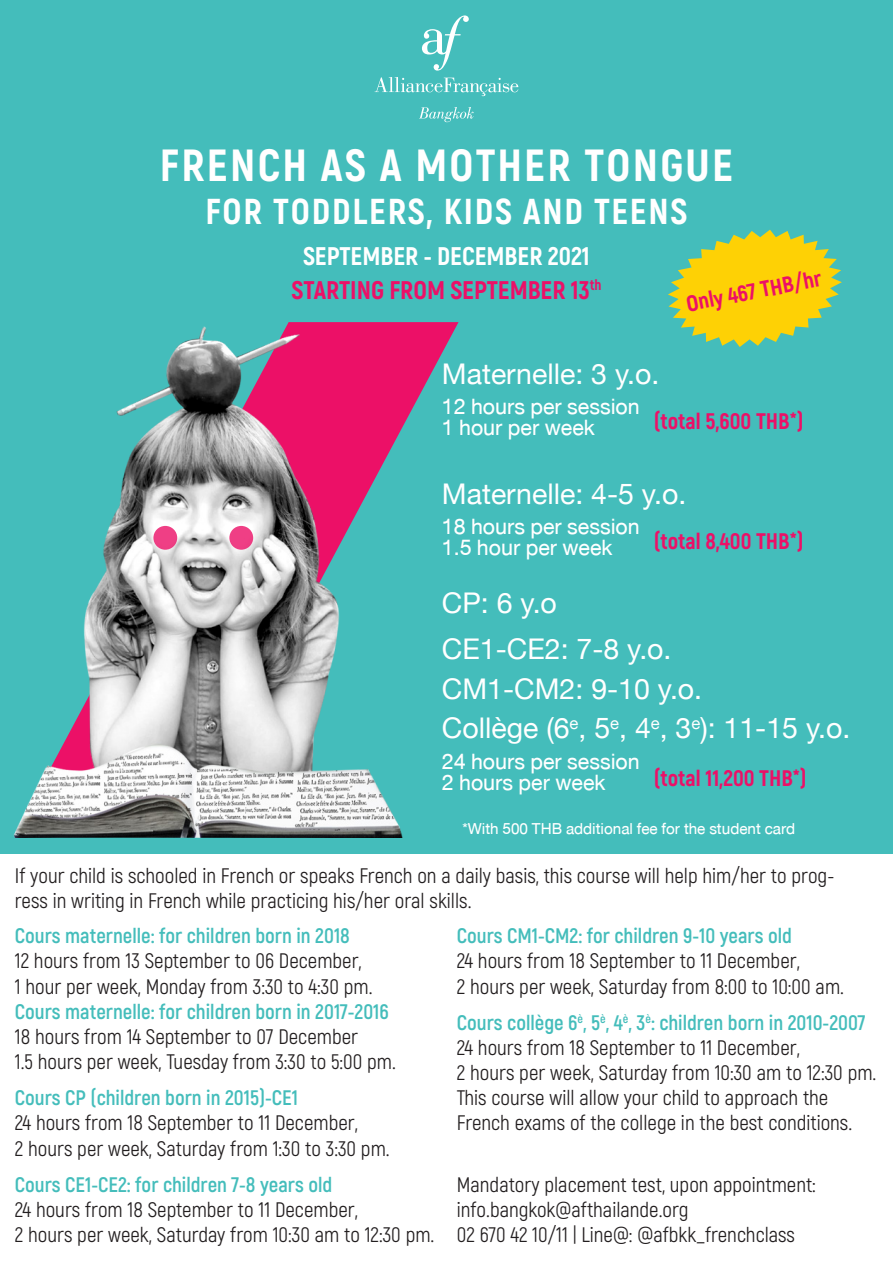
<style>
.page{position:relative;width:893px;height:1263px;background:#fff}
.page>*{position:absolute;margin:0;border:0;box-sizing:border-box;transform-origin:0 0}
.t1{font:800 45px "Akrobat";letter-spacing:.05em;color:#fff}
.t2{font:800 36px "Akrobat";letter-spacing:.05em;color:#fff}
.t3{font:31.5px "DB Helvethaica X";color:#fff}
.t4{font:28.5px "Helvetica Neue";color:#fff}
.t5{font:800 25.5px "Akrobat";color:#ec1067}
.t6{font:800 25.5px "Akrobat";color:#fff}
.t7{font:800 22.5px "Akrobat";color:#ec1067}
.t8{font:22.5px "DB Helvethaica X";color:#fff}
.t9{font:21px/25.2px "Akrobat";color:#231f20}
.t10{font:700 21px "Akrobat";color:#44bdbb}
</style>
<div class="page">
<div style="left:0;top:0;width:893px;height:854px;background:#44bdbb"></div>
<svg style="left:419px;top:107px;width:55px;height:15px"></svg>
<svg style="left:375px;top:77px;width:143px;height:19px"></svg>
<svg style="left:422px;top:15px;width:47px;height:56px"></svg>
<svg style="left:668px;top:230px;width:174px;height:117px"></svg>
<img style="left:13px;top:322px;width:425px;height:516px">
<div style="left:153px;top:526px;width:24px;height:24px;background:#ef3f85;border-radius:50%"></div>
<div style="left:229px;top:526px;width:24px;height:24px;background:#ef3f85;border-radius:50%"></div>
<p class="t1" style="left:160px;top:137px;width:575px">FRENCH AS A MOTHER TONGUE</p>
<p class="t2" style="left:205px;top:188px;width:484px">FOR TODDLERS, KIDS AND TEENS</p>
<p class="t6" style="left:303px;top:240px;width:288px">SEPTEMBER - DECEMBER 2021</p>
<p class="t5" style="left:291px;top:274px;width:312px">STARTING FROM SEPTEMBER 13<sup>th</sup></p>
<p class="t4" style="left:442px;top:356px;width:219px">Maternelle: 3 y.o.</p>
<p class="t7" style="left:684px;top:290px;width:139px;rotate:-11deg">Only 467 THB/hr</p>
<p class="t3" style="left:442px;top:389px;width:199px">12 hours per session</p>
<p class="t3" style="left:442px;top:410px;width:154px">1 hour per week</p>
<p class="t7" style="left:654px;top:407px;width:151px">(total 5,600 THB*)</p>
<p class="t4" style="left:442px;top:476px;width:246px">Maternelle: 4-5 y.o.</p>
<p class="t7" style="left:654px;top:527px;width:151px">(total 8,400 THB*)</p>
<p class="t3" style="left:442px;top:509px;width:199px">18 hours per session</p>
<p class="t3" style="left:442px;top:530px;width:172px">1.5 hour per week</p>
<p class="t4" style="left:442px;top:586px;width:117px">CP: 6 y.o</p>
<p class="t4" style="left:442px;top:632px;width:231px">CE1-CE2: 7-8 y.o.</p>
<p class="t4" style="left:442px;top:672px;width:262px">CM1-CM2: 9-10 y.o.</p>
<p class="t4" style="left:442px;top:711px;width:410px">Collège (6<sup>e</sup>, 5<sup>e</sup>, 4<sup>e</sup>, 3<sup>e</sup>): 11-15 y.o.</p>
<p class="t7" style="left:654px;top:763px;width:154px">(total 11,200 THB*)</p>
<p class="t3" style="left:442px;top:744px;width:199px">24 hours per session</p>
<p class="t3" style="left:442px;top:765px;width:165px">2 hours per week</p>
<p class="t8" style="left:462px;top:816px;width:334px">*With 500 THB additional fee for the student card</p>
<p class="t9" style="left:15px;top:863px;width:821px">If your child is schooled in French or speaks French on a daily basis, this course will help him/her to prog&shy;ress in writing in French while practicing his/her oral skills.</p>
<p class="t10" style="left:15px;top:923px;width:337px">Cours maternelle: for children born in 2018</p>
<p class="t9" style="left:15px;top:948px;width:359px">12 hours from 13 September to 06 December,<br>1 hour per week, Monday from 3:30 to 4:30 pm.</p>
<p class="t10" style="left:15px;top:998px;width:376px">Cours maternelle: for children born in 2017-2016</p>
<p class="t9" style="left:15px;top:1024px;width:345px">18 hours from 14 September to 07 December</p>
<p class="t9" style="left:15px;top:1049px;width:383px">1.5 hours per week, Tuesday from 3:30 to 5:00 pm.</p>
<p class="t10" style="left:15px;top:1085px;width:285px">Cours CP (children born in 2015)-CE1</p>
<p class="t9" style="left:15px;top:1110px;width:344px">24 hours from 18 September to 11 December,</p>
<p class="t9" style="left:15px;top:1135px;width:376px">2 hours per week, Saturday from 1:30 to 3:30 pm.</p>
<p class="t10" style="left:15px;top:1171px;width:319px">Cours CE1-CE2: for children 7-8 years old</p>
<p class="t9" style="left:15px;top:1197px;width:344px">24 hours from 18 September to 11 December,</p>
<p class="t9" style="left:15px;top:1222px;width:421px">2 hours per week, Saturday from 10:30 am to 12:30 pm.</p>
<p class="t10" style="left:457px;top:923px;width:337px">Cours CM1-CM2: for children 9-10 years old</p>
<p class="t9" style="left:457px;top:948px;width:344px">24 hours from 18 September to 11 December,</p>
<p class="t9" style="left:457px;top:973px;width:389px">2 hours per week, Saturday from 8:00 to 10:00 am.</p>
<p class="t10" style="left:457px;top:1009px;width:410px">Cours collège 6<sup>è</sup>, 5<sup>è</sup>, 4<sup>è</sup>, 3<sup>è</sup>: children born in 2010-2007</p>
<p class="t9" style="left:457px;top:1035px;width:344px">24 hours from 18 September to 11 December,</p>
<p class="t9" style="left:457px;top:1060px;width:421px">2 hours per week, Saturday from 10:30 am to 12:30 pm.</p>
<p class="t9" style="left:457px;top:1085px;width:397px">This course will allow your child to approach the<br>French exams of the college in the best conditions.</p>
<p class="t9" style="left:457px;top:1171px;width:361px">Mandatory placement test, upon appointment:</p>
<p class="t9" style="left:457px;top:1197px;width:227px">info.bangkok@afthailande.org️</p>
<p class="t9" style="left:457px;top:1222px;width:340px">02 670 42 10/11 | Line@: @afbkk_frenchclass</p>
</div>
